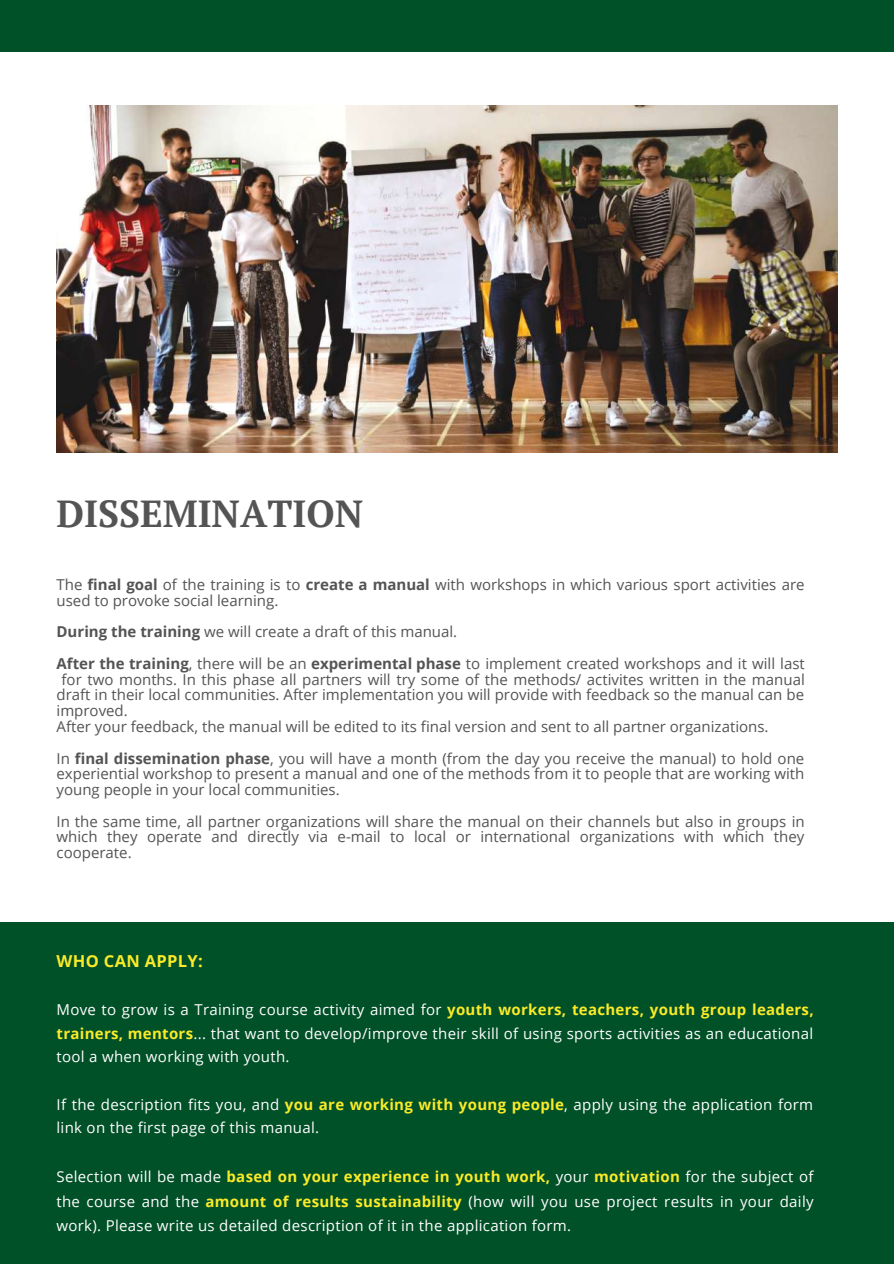
<style>
.page{position:relative;width:894px;height:1264px;background:#fff}
.page>*{position:absolute;margin:0;border:0;box-sizing:border-box;transform-origin:0 0}
.t1{font:700 37.5px "PT Serif";color:#545454}
.t2{font:700 16.5px "Open Sans";letter-spacing:.02em;color:#faeb28}
.t3{font:15px/15.8px "Open Sans";color:#545454}
.t4{font:15px/23.7px "Open Sans";letter-spacing:.02em;color:#fff;text-align:justify}
.s1{font-weight:700}
.s2{font-weight:700;color:#faeb28}
</style>
<div class="page">
<div style="left:0;top:0;width:893px;height:51px;background:#005028"></div>
<div style="left:0;top:922px;width:893px;height:341px;background:#005028"></div>
<img style="left:56px;top:105px;width:781px;height:347px">
<h1 class="t1" style="left:56px;top:488px;width:308px">DISSEMINATION</h1>
<p class="t3" style="left:56px;top:576px;width:749px">The <span class="s1">final goal</span> of the training is to <span class="s1">create a manual</span> with workshops in which various sport activities are used to provoke social learning.</p>
<p class="t3" style="left:56px;top:615px;width:749px;line-height:31.5px"><span class="s1">During the training</span> we will create a draft of this manual.<br><span class="s1">After the training</span>, there will be an <span class="s1">experimental phase</span> to implement created workshops and it will last</p>
<p class="t3" style="left:56px;top:671px;width:749px;text-indent:5px">for two months. In this phase all partners will try some of the methods/ activites written in the manual draft in their local communities. After implementation you will provide with feedback so the manual can be improved.<br>After your feedback, the manual will be edited to its final version and sent to all partner organizations.</p>
<p class="t3" style="left:56px;top:749px;width:749px;text-align:justify">In <span class="s1">final dissemination phase</span>, you will have a month (from the day you receive the manual) to hold one experiential workshop to present a manual and one of the methods from it to people that are working with young people in your local communities.</p>
<p class="t3" style="left:56px;top:812px;width:749px;text-align:justify">In the same time, all partner organizations will share the manual on their channels but also in groups in which they operate and directly via e-mail to local or international organizations with which they cooperate.</p>
<p class="t2" style="left:56px;top:948px;width:148px">WHO CAN APPLY:</p>
<p class="t4" style="left:56px;top:997px;width:758px">Move to grow is a Training course activity aimed for <span class="s2">youth workers, teachers, youth group leaders, trainers, mentors</span>... that want to develop/improve their skill of using sports activities as an educational tool a when working with youth.</p>
<p class="t4" style="left:56px;top:1091px;width:758px">If the description fits you, and <span class="s2">you are working with young people</span>, apply using the application form link on the first page of this manual.</p>
<p class="t4" style="left:56px;top:1163px;width:758px;line-height:24.8px">Selection will be made <span class="s2">based on your experience in youth work,</span> your <span class="s2">motivation</span> for the subject of the course and the <span class="s2">amount of results sustainability</span> (how will you use project results in your daily work). Please write us detailed description of it in the application form.</p>
</div>
